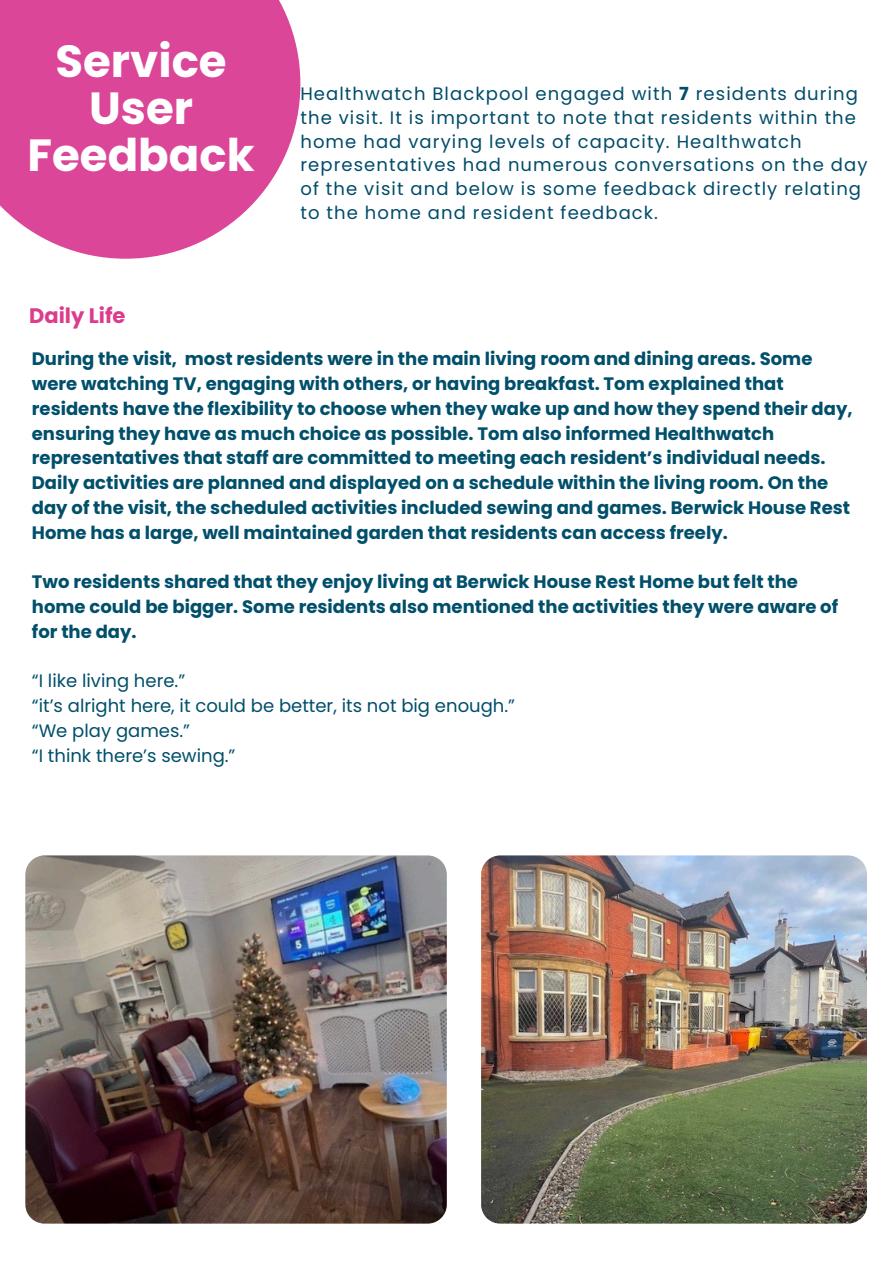
<style>
.page{position:relative;width:894px;height:1264px;background:#fff}
.page>*{position:absolute;margin:0;border:0;box-sizing:border-box;transform-origin:0 0}
.t1{font:700 45px/47.2px "Poppins";color:#fff;text-align:center}
.t2{font:700 21px "Poppins";color:#db3c8e}
.t3{font:700 18px/24.8px "Poppins";color:#004f6b}
.t4{font:18px/23.7px "Poppins";letter-spacing:.06em;color:#004c6a}
.t5{font:18px "Poppins";color:#004f6b}
.s1{font-weight:700}
</style>
<div class="page">
<div style="left:0;top:0;width:300px;height:259px;background:#db4699"></div>
<img style="left:481px;top:855px;width:385px;height:368px;border-radius:19px">
<img style="left:25px;top:855px;width:421px;height:368px;border-radius:19px">
<p class="t1" style="left:28px;top:38px;width:228px">Service<br>User<br>Feedback</p>
<p class="t2" style="left:29px;top:301px;width:98px">Daily Life</p>
<p class="t4" style="left:300px;top:82px;width:568px">Healthwatch Blackpool engaged with <span class="s1">7</span> residents during the visit. It is important to note that residents within the home had varying levels of capacity. Healthwatch representatives had numerous conversations on the day of the visit and below is some feedback directly relating to the home and resident feedback.</p>
<p class="t3" style="left:32px;top:347px;width:822px">During the visit, most residents were in the main living room and dining areas. Some were watching TV, engaging with others, or having breakfast. Tom explained that residents have the flexibility to choose when they wake up and how they spend their day, ensuring they have as much choice as possible. Tom also informed Healthwatch representatives that staff are committed to meeting each resident’s individual needs.<br>Daily activities are planned and displayed on a schedule within the living room. On the day of the visit, the scheduled activities included sewing and games. Berwick House Rest Home has a large, well maintained garden that residents can access freely.</p>
<h2 class="t3" style="left:32px;top:569px;width:807px">Two residents shared that they enjoy living at Berwick House Rest Home but felt the home could be bigger. Some residents also mentioned the activities they were aware of for the day.</h2>
<h3 class="t5" style="left:32px;top:668px;width:155px">“I like living here.”</h3>
<h3 class="t5" style="left:32px;top:693px;width:484px">“it’s alright here, it could be better, its not big enough.”</h3>
<p class="t5" style="left:32px;top:718px;width:160px">“We play games.”</p>
<p class="t5" style="left:32px;top:742px;width:205px">“I think there’s sewing.”</p>
</div>
